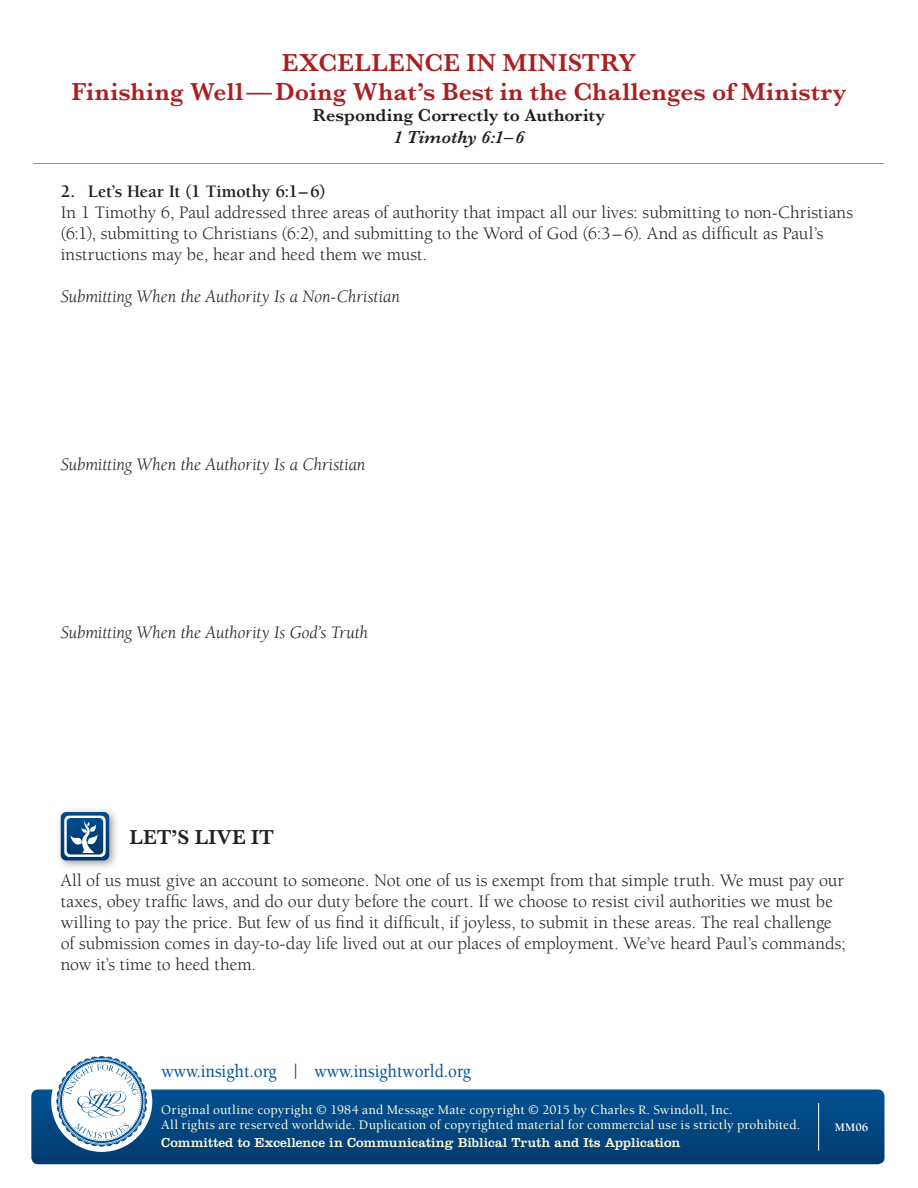
<style>
.page{position:relative;width:918px;height:1188px;background:#fff}
.page>*{position:absolute;margin:0;border:0;box-sizing:border-box;transform-origin:0 0}
.t1{font:600 25.5px/28.5px "Baskerville";letter-spacing:.01em;color:#aa1f22;text-align:center}
.t2{font:600 21px "Baskerville";color:#231f20}
.t3{font:500 18.9px "Berkeley";color:#005294;scale:.9 1}
.t4{font:18px/21px "Berkeley";color:#231f20}
.t5{font:italic 18px "Berkeley";letter-spacing:-.005em;color:#231f20}
.t6{font:600 18px "Baskerville";letter-spacing:.005em;color:#231f20}
.t7{font:700 18px "Berkeley";letter-spacing:-.01em;color:#231f20}
.t8{font:italic 600 18px "Baskerville";color:#231f20}
.t9{font:500 13.5px/15px "Berkeley";letter-spacing:.01em;color:#fffcdc}
.t10{font:13.5px "Clarendon";letter-spacing:.005em;color:#fffcdc}
.t11{font:700 12px "Berkeley";color:#fff}
</style>
<div class="page">
<div style="left:31px;top:1090px;width:854px;height:74px;background:linear-gradient(to bottom,#015294,#043b6f);border-radius:7px"></div>
<div style="left:51px;top:1051px;width:101px;height:101px;background:#fff;border-radius:50%"></div>
<svg style="left:56px;top:1056px;width:91px;height:91px"></svg>
<hr style="left:818px;top:1103px;width:1px;height:48px;background:#fff">
<hr style="left:34px;top:163px;width:850px;height:1px;background:#939598">
<div style="left:56px;top:807px;width:64px;height:64px;background:#231f20;opacity:.45"></div>
<svg style="left:61px;top:812px;width:48px;height:48px"></svg>
<h1 class="t1" style="left:72px;top:48px;width:776px">EXCELLENCE IN MINISTRY<br>Finishing Well—Doing What’s Best in the Challenges of Ministry</h1>
<p class="t6" style="left:313px;top:103px;width:294px">Responding Correctly to Authority</p>
<p class="t8" style="left:393px;top:125px;width:133px">1 Timothy 6:1–6</p>
<p class="t7" style="left:61px;top:182px;width:266px">2. Let’s Hear It (1 Timothy 6:1–6)</p>
<p class="t4" style="left:61px;top:202px;width:794px">In 1 Timothy 6, Paul addressed three areas of authority that impact all our lives: submitting to non-Christians (6:1), submitting to Christians (6:2), and submitting to the Word of God (6:3–6). And as difficult as Paul’s instructions may be, hear and heed them we must.</p>
<p class="t5" style="left:61px;top:287px;width:341px">Submitting When the Authority Is a Non-Christian</p>
<p class="t5" style="left:61px;top:455px;width:306px">Submitting When the Authority Is a Christian</p>
<p class="t5" style="left:61px;top:623px;width:309px">Submitting When the Authority Is God’s Truth</p>
<p class="t2" style="left:129px;top:822px;width:146px">LET’S LIVE IT</p>
<p class="t4" style="left:61px;top:870px;width:787px">All of us must give an account to someone. Not one of us is exempt from that simple truth. We must pay our taxes, obey traffic laws, and do our duty before the court. If we choose to resist civil authorities we must be willing to pay the price. But few of us find it difficult, if joyless, to submit in these areas. The real challenge of submission comes in day-to-day life lived out at our places of employment. We’ve heard Paul’s commands; now it’s time to heed them.</p>
<p class="t3" style="left:162px;top:1061px;width:345px">www.insight.org | www.insightworld.org</p>
<p class="t9" style="left:161px;top:1103px;width:641px">Original outline copyright © 1984 and Message Mate copyright © 2015 by Charles R. Swindoll, Inc.<br>All rights are reserved worldwide. Duplication of copyrighted material for commercial use is strictly prohibited.</p>
<p class="t10" style="left:161px;top:1135px;width:521px">Committed to Excellence in Communicating Biblical Truth and Its Application</p>
<p class="t11" style="left:835px;top:1121px;width:35px">MM06</p>
</div>
